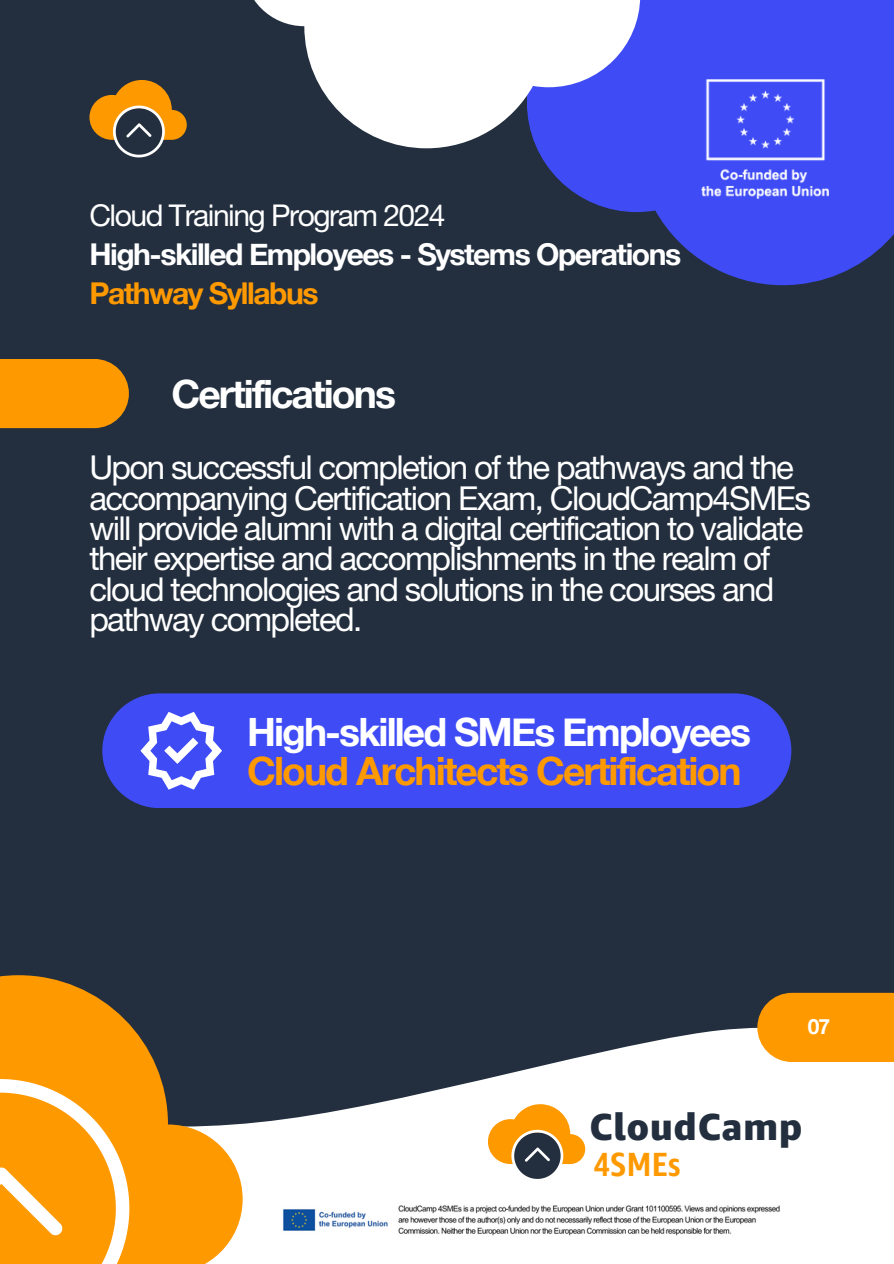
<style>
.page{position:relative;width:894px;height:1264px;background:#fff}
.page>*{position:absolute;margin:0;border:0;box-sizing:border-box;transform-origin:0 0}
.t1{font:700 39px "Helvetica Neue";letter-spacing:-.05em;color:#fff}
.t2{font:700 39px "Helvetica Neue";letter-spacing:-.05em;color:#f90}
.t3{font:800 37.5px "Amazon Ember";letter-spacing:.01em;color:#232f3e}
.t4{font:700 33.45px "Amazon Ember Cd RC";letter-spacing:.01em;color:#f90}
.t5{font:33px/30.3px "Helvetica Neue";letter-spacing:-.05em;color:#fff}
.t6{font:700 30px "Helvetica Neue";letter-spacing:-.05em;color:#fff}
.t7{font:30px "Helvetica Neue";letter-spacing:-.05em;color:#fff}
.t8{font:700 30px "Helvetica Neue";letter-spacing:-.05em;color:#f90}
.t9{font:700 21px "Helvetica Neue";color:#fff}
</style>
<div class="page">
<div style="left:0;top:0;width:893px;height:1263px;background:#232f3e"></div>
<svg style="left:242px;top:1027px;width:651px;height:236px;fill:#fff"></svg>
<svg style="left:488px;top:1104px;width:97px;height:77px"></svg>
<svg style="left:0;top:975px;width:242px;height:288px;fill:#f90"></svg>
<svg style="left:0;top:1079px;width:129px;height:184px;background:#ffac30"></svg>
<svg style="left:537px;top:0;width:356px;height:285px;fill:#3f4cf5"></svg>
<img style="left:701px;top:80px;width:127px;height:118px">
<img style="left:267px;top:1189px;width:537px;height:61px">
<div style="left:0;top:359px;width:129px;height:69px;background:#f90"></div>
<svg style="left:254px;top:0;width:386px;height:148px;fill:#fff"></svg>
<svg style="left:89px;top:80px;width:98px;height:77px"></svg>
<div style="left:102px;top:693px;width:689px;height:115px;background:#3f4cf5;border-radius:57px"></div>
<svg style="left:140px;top:712px;width:82px;height:77px"></svg>
<svg style="left:757px;top:992px;width:136px;height:70px;background:#f5970a"></svg>
<p class="t7" style="left:89px;top:197px;width:357px">Cloud Training Program 2024</p>
<p class="t6" style="left:89px;top:236px;width:593px">High-skilled Employees - Systems Operations</p>
<p class="t8" style="left:89px;top:275px;width:230px">Pathway Syllabus</p>
<p class="t1" style="left:171px;top:370px;width:226px">Certifications</p>
<p class="t5" style="left:89px;top:452px;width:723px">Upon successful completion of the pathways and the accompanying Certification Exam, CloudCamp4SMEs will provide alumni with a digital certification to validate their expertise and accomplishments in the realm of cloud technologies and solutions in the courses and pathway completed.</p>
<p class="t1" style="left:247px;top:708px;width:505px">High-skilled SMEs Employees</p>
<p class="t2" style="left:247px;top:746px;width:496px">Cloud Architects Certification</p>
<p class="t9" style="left:807px;top:1013px;width:24px">07</p>
<p class="t3" style="left:589px;top:1103px;width:215px">CloudCamp</p>
<p class="t4" style="left:593px;top:1152px;width:88px">4SMEs</p>
</div>
